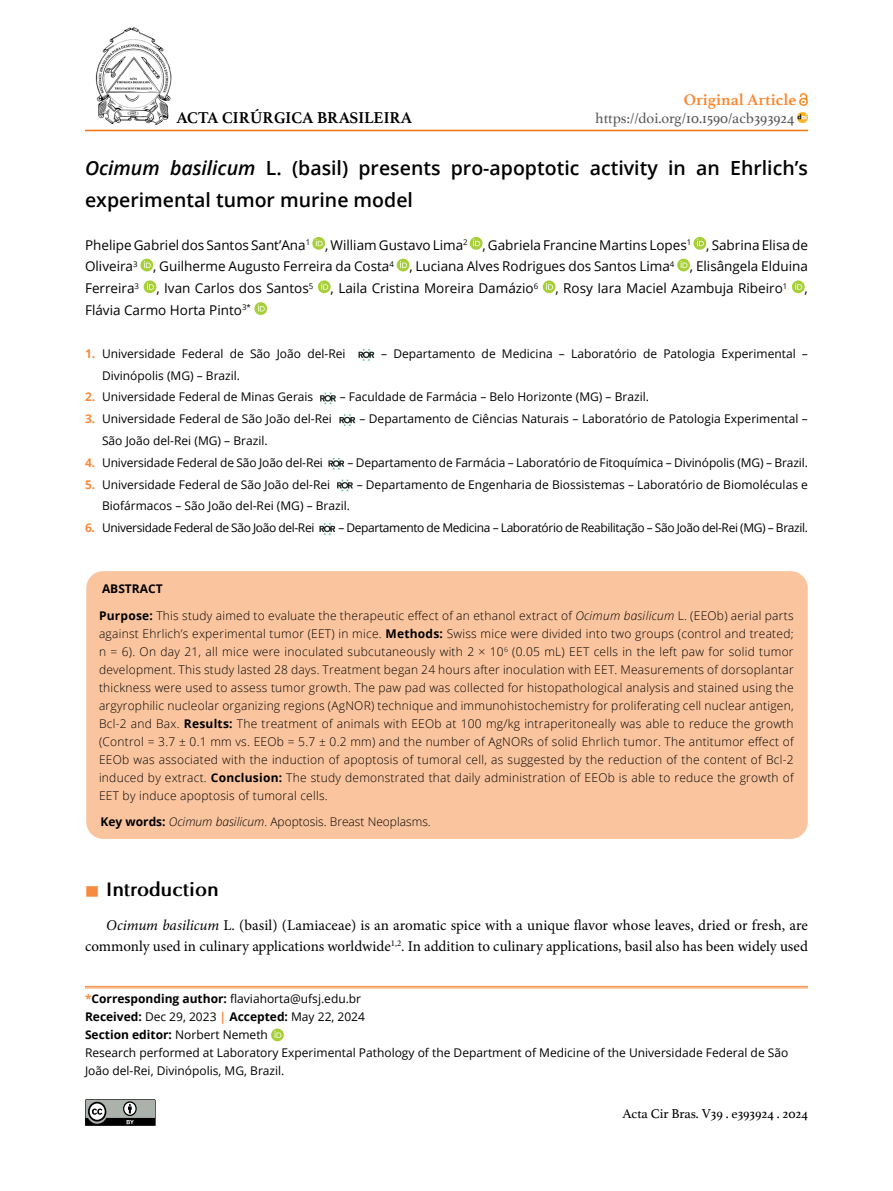
<style>
.page{position:relative;width:893px;height:1191px;background:#fff}
.page>*{position:absolute;margin:0;border:0;box-sizing:border-box;transform-origin:0 0}
.t1{font:600 19.5px/31.5px "Open Sans";color:#000}
.t2{font:700 19.5px "Optima";color:#000}
.t3{font:700 16.5px "Athelas";color:#000}
.t4{font:700 16.5px "Athelas";color:#fa862e}
.t5{font:15px/21px "Minion Pro";color:#000;text-align:right}
.t6{font:15px "Athelas";color:#58595b}
.t7{font:13.5px/21.8px "Open Sans";color:#000;text-align:justify}
.t8{font:13.5px "Athelas";color:#000}
.t9{font:300 12px/18px "Open Sans";letter-spacing:.02em;color:#000;text-align:justify}
.t10{font:12px/18px "Open Sans";color:#000}
.t11{font:12px "Open Sans";letter-spacing:-.03em;color:#000}
.t12{font:300 12px "Open Sans";color:#000}
.t13{font:700 12px "Open Sans";color:#000}
.s1{font-style:italic}
.s2{font-weight:700;color:#f68b3d}
.s3{font-weight:700}
</style>
<div class="page">
<img style="left:95px;top:27px;width:77px;height:98px">
<hr style="left:85px;top:130px;width:723px;height:1px;background:#f67207">
<svg style="left:85px;top:1099px;width:71px;height:27px;background:#757875"></svg>
<svg style="left:800px;top:93px;width:8px;height:13px"></svg>
<svg style="left:797px;top:112px;width:11px;height:11px"></svg>
<svg style="left:312px;top:237px;width:13px;height:13px"></svg>
<svg style="left:316px;top:239px;width:7px;height:7px"></svg>
<svg style="left:470px;top:237px;width:13px;height:13px"></svg>
<svg style="left:473px;top:239px;width:7px;height:7px"></svg>
<svg style="left:693px;top:237px;width:13px;height:13px"></svg>
<svg style="left:697px;top:239px;width:7px;height:7px"></svg>
<div style="left:140px;top:259px;width:13px;height:12px;background:#a6cf38;border-radius:50%"></div>
<svg style="left:144px;top:261px;width:7px;height:7px"></svg>
<div style="left:397px;top:259px;width:12px;height:12px;background:#a6cf38;border-radius:50%"></div>
<svg style="left:400px;top:261px;width:7px;height:7px"></svg>
<svg style="left:677px;top:259px;width:13px;height:12px"></svg>
<svg style="left:681px;top:261px;width:6px;height:7px"></svg>
<div style="left:144px;top:280px;width:12px;height:13px;background:#a6cf38;border-radius:50%"></div>
<svg style="left:147px;top:283px;width:7px;height:7px"></svg>
<svg style="left:318px;top:280px;width:13px;height:13px"></svg>
<svg style="left:321px;top:283px;width:7px;height:7px"></svg>
<div style="left:543px;top:280px;width:12px;height:13px;background:#a6cf38;border-radius:50%"></div>
<svg style="left:546px;top:283px;width:7px;height:7px"></svg>
<svg style="left:792px;top:280px;width:13px;height:13px"></svg>
<svg style="left:795px;top:283px;width:7px;height:7px"></svg>
<svg style="left:254px;top:302px;width:13px;height:13px"></svg>
<svg style="left:258px;top:304px;width:7px;height:7px"></svg>
<svg style="left:358px;top:349px;width:16px;height:11px"></svg>
<svg style="left:320px;top:393px;width:16px;height:11px"></svg>
<svg style="left:339px;top:414px;width:16px;height:12px"></svg>
<svg style="left:328px;top:458px;width:16px;height:11px"></svg>
<svg style="left:337px;top:480px;width:16px;height:11px"></svg>
<svg style="left:319px;top:523px;width:16px;height:11px"></svg>
<div style="left:86px;top:571px;width:722px;height:268px;background:#fac59e;border-radius:17px"></div>
<div style="left:86px;top:886px;width:12px;height:10px;background:#f68b3d"></div>
<hr style="left:85px;top:986px;width:723px;height:1px;background:#f68b3d">
<hr style="left:85px;top:987px;width:723px;height:1px;background:#f68b3d">
<svg style="left:271px;top:1028px;width:13px;height:13px"></svg>
<svg style="left:274px;top:1030px;width:7px;height:7px"></svg>
<h2 class="t4" style="left:684px;top:86px;width:114px">Original Article</h2>
<p class="t6" style="left:595px;top:106px;width:200px">https://doi.org/10.1590/acb393924</p>
<h1 class="t1" style="left:85px;top:152px;width:724px"><span class="s1">Ocimum basilicum</span> L. (basil) presents pro-apoptotic activity in an Ehrlich’s experimental tumor murine model</h1>
<p class="t7" style="left:85px;top:233px;width:724px">Phelipe Gabriel dos Santos Sant’Ana<sup>1</sup> , William Gustavo Lima<sup>2</sup> , Gabriela Francine Martins Lopes<sup>1</sup> , Sabrina Elisa de Oliveira<sup>3</sup> , Guilherme Augusto Ferreira da Costa<sup>4</sup> , Luciana Alves Rodrigues dos Santos Lima<sup>4</sup> , Elisângela Elduina Ferreira<sup>3</sup></p>
<h2 class="t3" style="left:176px;top:104px;width:237px">ACTA CIRÚRGICA BRASILEIRA</h2>
<p class="t7" style="left:156px;top:277px;width:159px">, Ivan Carlos dos Santos<sup>5</sup></p>
<p class="t7" style="left:331px;top:277px;width:209px">, Laila Cristina Moreira Damázio<sup>6</sup></p>
<p class="t7" style="left:555px;top:277px;width:233px">, Rosy Iara Maciel Azambuja Ribeiro<sup>1</sup></p>
<p class="t7" style="left:805px;top:277px;width:5px">,</p>
<p class="t7" style="left:85px;top:299px;width:167px">Flávia Carmo Horta Pinto<sup>3*</sup></p>
<p class="t10" style="left:85px;top:344px;width:262px"><span class="s2">1.</span> Universidade Federal de São João del-Rei</p>
<p class="t10" style="left:381px;top:344px;width:428px">– Departamento de Medicina – Laboratório de Patologia Experimental –</p>
<p class="t10" style="left:102px;top:366px;width:140px">Divinópolis (MG) – Brazil.</p>
<p class="t10" style="left:85px;top:388px;width:230px"><span class="s2">2.</span> Universidade Federal de Minas Gerais</p>
<p class="t10" style="left:340px;top:388px;width:311px">– Faculdade de Farmácia – Belo Horizonte (MG) – Brazil.</p>
<p class="t10" style="left:85px;top:409px;width:248px"><span class="s2">3.</span> Universidade Federal de São João del-Rei</p>
<p class="t10" style="left:359px;top:409px;width:450px">– Departamento de Ciências Naturais – Laboratório de Patologia Experimental –</p>
<p class="t10" style="left:102px;top:431px;width:167px">São João del-Rei (MG) – Brazil.</p>
<p class="t10" style="left:85px;top:453px;width:239px"><span class="s2">4.</span> Universidade Federal de São João del-Rei</p>
<p class="t10" style="left:347px;top:453px;width:462px">– Departamento de Farmácia – Laboratório de Fitoquímica – Divinópolis (MG) – Brazil.</p>
<p class="t10" style="left:85px;top:475px;width:247px"><span class="s2">5.</span> Universidade Federal de São João del-Rei</p>
<p class="t10" style="left:357px;top:475px;width:453px">– Departamento de Engenharia de Biossistemas – Laboratório de Biomoléculas e</p>
<p class="t10" style="left:102px;top:496px;width:250px">Biofármacos – São João del-Rei (MG) – Brazil.</p>
<p class="t11" style="left:85px;top:519px;width:231px"><span class="s2">6.</span> Universidade Federal de São João del-Rei</p>
<p class="t11" style="left:338px;top:519px;width:471px">– Departamento de Medicina – Laboratório de Reabilitação – São João del-Rei (MG) – Brazil.</p>
<p class="t13" style="left:102px;top:580px;width:62px">ABSTRACT</p>
<p class="t9" style="left:99px;top:606px;width:696px"><span class="s3">Purpose:</span> This study aimed to evaluate the therapeutic effect of an ethanol extract of <span class="s1">Ocimum basilicum</span> L. (EEOb) aerial parts against Ehrlich’s experimental tumor (EET) in mice. <span class="s3">Methods:</span> Swiss mice were divided into two groups (control and treated; n = 6). On day 21, all mice were inoculated subcutaneously with 2 × 10<sup>6</sup> (0.05 mL) EET cells in the left paw for solid tumor development. This study lasted 28 days. Treatment began 24 hours after inoculation with EET. Measurements of dorsoplantar thickness were used to assess tumor growth. The paw pad was collected for histopathological analysis and stained using the argyrophilic nucleolar organizing regions (AgNOR) technique and immunohistochemistry for proliferating cell nuclear antigen, Bcl-2 and Bax. <span class="s3">Results:</span> The treatment of animals with EEOb at 100 mg/kg intraperitoneally was able to reduce the growth (Control = 3.7 ± 0.1 mm vs. EEOb = 5.7 ± 0.2 mm) and the number of AgNORs of solid Ehrlich tumor. The antitumor effect of EEOb was associated with the induction of apoptosis of tumoral cell, as suggested by the reduction of the content of Bcl-2 induced by extract. <span class="s3">Conclusion:</span> The study demonstrated that daily administration of EEOb is able to reduce the growth of EET by induce apoptosis of tumoral cells.</p>
<p class="t12" style="left:101px;top:813px;width:332px"><span class="s3">Key words:</span> <span class="s1">Ocimum basilicum</span>. Apoptosis. Breast Neoplasms.</p>
<h1 class="t2" style="left:106px;top:877px;width:114px">Introduction</h1>
<p class="t5" style="left:85px;top:914px;width:724px"><span class="s1">Ocimum basilicum</span> L. (basil) (Lamiaceae) is an aromatic spice with a unique flavor whose leaves, dried or fresh, are commonly used in culinary applications worldwide<sup>1,2</sup>. In addition to culinary applications, basil also has been widely used</p>
<p class="t10" style="left:85px;top:989px;width:705px"><span class="s2">*</span><span class="s3">Corresponding author:</span> flaviahorta@ufsj.edu.br<br><span class="s3">Received:</span> Dec 29, 2023 <span class="s2">|</span> <span class="s3">Accepted:</span> May 22, 2024<br><span class="s3">Section editor:</span> Norbert Nemeth<br>Research performed at Laboratory Experimental Pathology of the Department of Medicine of the Universidade Federal de São João del-Rei, Divinópolis, MG, Brazil.</p>
<p class="t8" style="left:623px;top:1102px;width:187px">Acta Cir Bras. V39 . e393924 . 2024</p>
</div>
